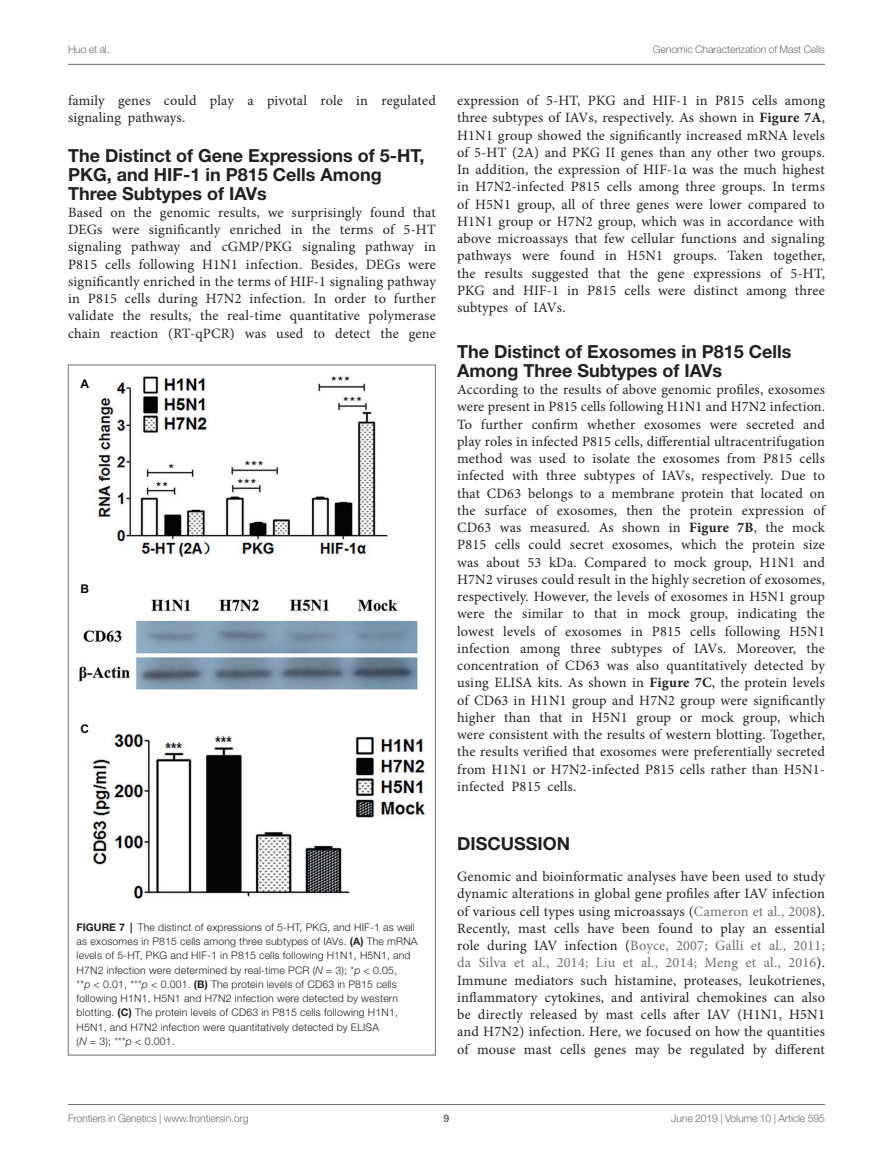
<style>
.page{position:relative;width:893px;height:1170px;background:#fff}
.page>*{position:absolute;margin:0;border:0;box-sizing:border-box;transform-origin:0 0}
.HEAD_2{font:700 18px/18.8px "Helvetica Neue LT Std";color:#231f20}
.HEAD_1{font:700 18px "Helvetica Neue LT Std";color:#231f20}
.TEXT_FLUSH{font:14.25px/17.2px "Minion Pro";letter-spacing:.01em;color:#231f20;text-align:justify}
.t1{font:700 12px "Arial";color:#030505}
.FIG_LEG{font:300 10.5px/14.2px "Helvetica Neue LT Std";letter-spacing:.015em;color:#231f20}
.t2{font:300 10.5px "Helvetica Neue LT Std";letter-spacing:-.015em;color:#6c6d70}
.t3{font:700 10.5px "Helvetica Neue LT Std";color:#6c6d70}
.s1{font-weight:700}
.s2{font-style:italic}
.s3{color:#6c6d70}
</style>
<div class="page">
<hr style="left:68px;top:64px;width:757px;height:1px;background:#6c6d70">
<hr style="left:68px;top:1104px;width:757px;height:1px;background:#6c6d70">
<img style="left:79px;top:373px;width:347px;height:526px">
<p class="t2" style="left:68px;top:42px;width:43px">Huo et al.</p>
<p class="t2" style="left:653px;top:42px;width:173px">Genomic Characterization of Mast Cells</p>
<p class="TEXT_FLUSH" style="left:68px;top:92px;width:369px">family genes could play a pivotal role in regulated signaling pathways.</p>
<p class="HEAD_2" style="left:68px;top:146px;width:358px">The Distinct of Gene Expressions of 5-HT,<br>PKG, and HIF-1 in P815 Cells Among<br>Three Subtypes of IAVs</p>
<p class="TEXT_FLUSH" style="left:68px;top:204px;width:369px">Based on the genomic results, we surprisingly found that DEGs were significantly enriched in the terms of 5-HT signaling pathway and cGMP/PKG signaling pathway in P815 cells following H1N1 infection. Besides, DEGs were significantly enriched in the terms of HIF-1 signaling pathway in P815 cells during H7N2 infection. In order to further validate the results, the real-time quantitative polymerase chain reaction (RT-qPCR) was used to detect the gene</p>
<p class="t1" style="left:81px;top:375px;width:10px">A</p>
<p class="t1" style="left:81px;top:581px;width:10px">B</p>
<p class="t1" style="left:81px;top:721px;width:10px">C</p>
<p class="FIG_LEG" style="left:77px;top:919px;width:342px"><span class="s1">FIGURE 7 |</span> The distinct of expressions of 5-HT, PKG, and HIF-1 as well as exosomes in P815 cells among three subtypes of IAVs. <span class="s1">(A)</span> The mRNA levels of 5-HT, PKG and HIF-1 in P815 cells following H1N1, H5N1, and H7N2 infection were determined by real-time PCR (<span class="s2">N</span> = 3); *<span class="s2">p</span> &lt; 0.05,<br>**<span class="s2">p</span> &lt; 0.01, ***<span class="s2">p</span> &lt; 0.001. <span class="s1">(B)</span> The protein levels of CD63 in P815 cells following H1N1, H5N1 and H7N2 infection were detected by western blotting. <span class="s1">(C)</span> The protein levels of CD63 in P815 cells following H1N1, H5N1, and H7N2 infection were quantitatively detected by ELISA<br>(<span class="s2">N</span> = 3); ***<span class="s2">p</span> &lt; 0.001.</p>
<p class="TEXT_FLUSH" style="left:457px;top:92px;width:369px">expression of 5-HT, PKG and HIF-1 in P815 cells among three subtypes of IAVs, respectively. As shown in <span class="s1">Figure 7A</span>, H1N1 group showed the significantly increased mRNA levels of 5-HT (2A) and PKG II genes than any other two groups.<br>In addition, the expression of HIF-1α was the much highest in H7N2-infected P815 cells among three groups. In terms of H5N1 group, all of three genes were lower compared to H1N1 group or H7N2 group, which was in accordance with above microassays that few cellular functions and signaling pathways were found in H5N1 groups. Taken together, the results suggested that the gene expressions of 5-HT, PKG and HIF-1 in P815 cells were distinct among three subtypes of IAVs.</p>
<p class="HEAD_2" style="left:457px;top:342px;width:336px">The Distinct of Exosomes in P815 Cells<br>Among Three Subtypes of IAVs</p>
<p class="TEXT_FLUSH" style="left:457px;top:381px;width:369px">According to the results of above genomic profiles, exosomes were present in P815 cells following H1N1 and H7N2 infection.<br>To further confirm whether exosomes were secreted and play roles in infected P815 cells, differential ultracentrifugation method was used to isolate the exosomes from P815 cells infected with three subtypes of IAVs, respectively. Due to that CD63 belongs to a membrane protein that located on the surface of exosomes, then the protein expression of CD63 was measured. As shown in <span class="s1">Figure 7B</span>, the mock P815 cells could secret exosomes, which the protein size was about 53 kDa. Compared to mock group, H1N1 and H7N2 viruses could result in the highly secretion of exosomes, respectively. However, the levels of exosomes in H5N1 group were the similar to that in mock group, indicating the lowest levels of exosomes in P815 cells following H5N1 infection among three subtypes of IAVs. Moreover, the concentration of CD63 was also quantitatively detected by using ELISA kits. As shown in <span class="s1">Figure 7C</span>, the protein levels of CD63 in H1N1 group and H7N2 group were significantly higher than that in H5N1 group or mock group, which were consistent with the results of western blotting. Together, the results verified that exosomes were preferentially secreted from H1N1 or H7N2-infected P815 cells rather than H5N1- infected P815 cells.</p>
<p class="HEAD_1" style="left:457px;top:831px;width:115px">DISCUSSION</p>
<p class="TEXT_FLUSH" style="left:457px;top:867px;width:369px">Genomic and bioinformatic analyses have been used to study dynamic alterations in global gene profiles after IAV infection of various cell types using microassays (<span class="s3">Cameron et al., 2008</span>).<br>Recently, mast cells have been found to play an essential role during IAV infection (<span class="s3">Boyce, 2007; Galli et al., 2011; da Silva et al., 2014; Liu et al., 2014; Meng et al., 2016</span>).<br>Immune mediators such histamine, proteases, leukotrienes, inflammatory cytokines, and antiviral chemokines can also be directly released by mast cells after IAV (H1N1, H5N1 and H7N2) infection. Here, we focused on how the quantities of mouse mast cells genes may be regulated by different</p>
<p class="t2" style="left:68px;top:1111px;width:182px">Frontiers in Genetics | www.frontiersin.org</p>
<p class="t3" style="left:444px;top:1111px;width:7px">9</p>
<p class="t2" style="left:671px;top:1111px;width:155px">June 2019 | Volume 10 | Article 595</p>
</div>
